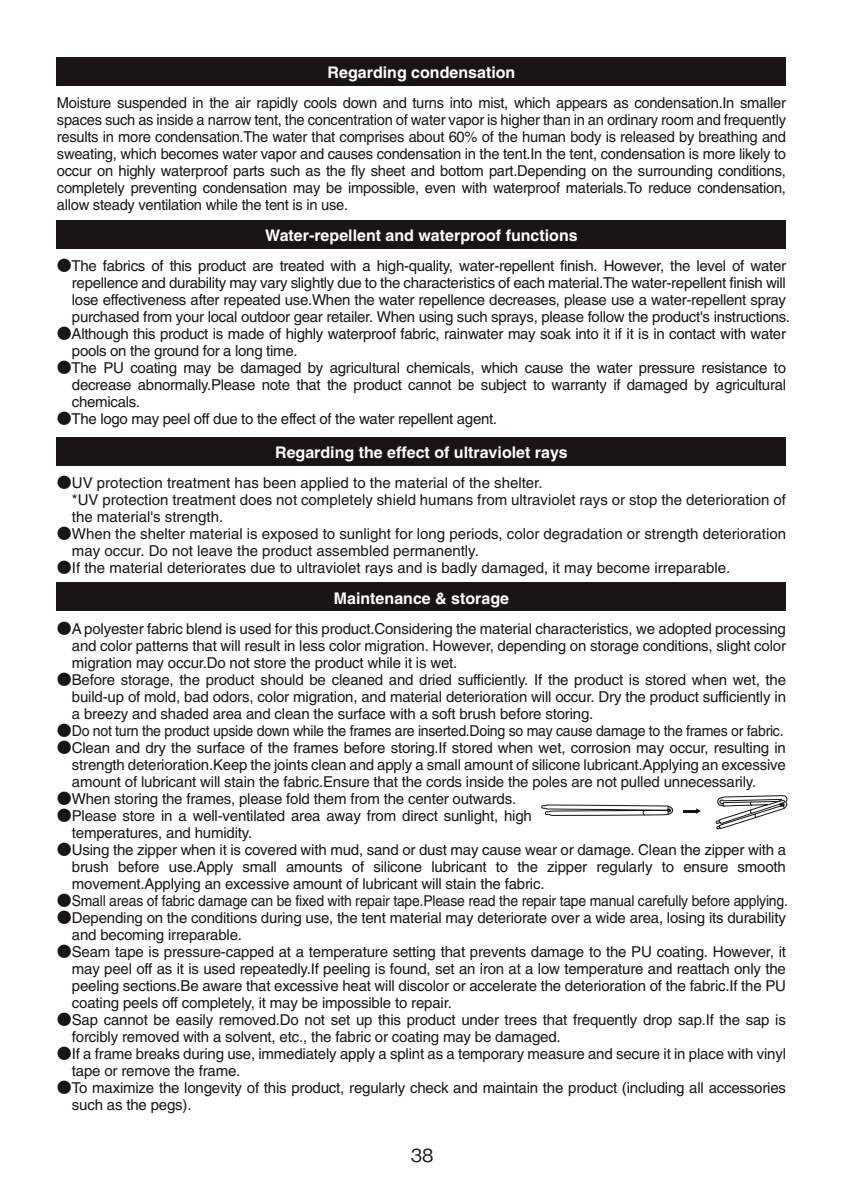
<style>
.page{position:relative;width:843px;height:1191px;background:#fff}
.page>*{position:absolute;margin:0;border:0;box-sizing:border-box;transform-origin:0 0}
.t1{font:500 18px "Gothic BBB Pro";color:#191515}
.t2{font:700 16px "Helvetica";color:#fff}
.t3{font:15px/17px "Helvetica";letter-spacing:-.01em;color:#191515}
.t4{font:15px "Helvetica";letter-spacing:-.01em;color:#191515;scale:.93 1}
.t5{font:15px "Helvetica";letter-spacing:-.01em;color:#191515;scale:.94 1}
.s1{font-family:"Gothic BBB Pr 5";font-weight:500}
</style>
<div class="page">
<svg style="left:683px;top:808px;width:17px;height:6px"></svg>
<svg style="left:541px;top:804px;width:132px;height:12px"></svg>
<svg style="left:715px;top:795px;width:73px;height:35px"></svg>
<div style="left:57px;top:220px;width:728px;height:29px;background:#191515"></div>
<div style="left:57px;top:437px;width:728px;height:28px;background:#191515"></div>
<div style="left:57px;top:583px;width:728px;height:28px;background:#191515"></div>
<div style="left:57px;top:57px;width:728px;height:28px;background:#191515"></div>
<p class="t2" style="left:327px;top:63px;width:189px">Regarding condensation</p>
<p class="t3" style="left:57px;top:94px;width:730px;text-align:justify">Moisture suspended in the air rapidly cools down and turns into mist, which appears as condensation.In smaller spaces such as inside a narrow tent, the concentration of water vapor is higher than in an ordinary room and frequently results in more condensation.The water that comprises about 60% of the human body is released by breathing and sweating, which becomes water vapor and causes condensation in the tent.In the tent, condensation is more likely to occur on highly waterproof parts such as the fly sheet and bottom part.Depending on the surrounding conditions, completely preventing condensation may be impossible, even with waterproof materials.To reduce condensation, allow steady ventilation while the tent is in use.</p>
<p class="t2" style="left:265px;top:226px;width:314px">Water-repellent and waterproof functions</p>
<p class="t3" style="left:72px;top:258px;width:719px;text-indent:-15px"><span class="s1">●</span>The fabrics of this product are treated with a high-quality, water-repellent finish. However, the level of water repellence and durability may vary slightly due to the characteristics of each material.The water-repellent finish will lose effectiveness after repeated use.When the water repellence decreases, please use a water-repellent spray purchased from your local outdoor gear retailer. When using such sprays, please follow the product's instructions.</p>
<p class="t3" style="left:72px;top:326px;width:715px;text-indent:-15px"><span class="s1">●</span>Although this product is made of highly waterproof fabric, rainwater may soak into it if it is in contact with water pools on the ground for a long time.</p>
<p class="t3" style="left:72px;top:360px;width:715px;text-align:justify;text-indent:-15px"><span class="s1">●</span>The PU coating may be damaged by agricultural chemicals, which cause the water pressure resistance to decrease abnormally.Please note that the product cannot be subject to warranty if damaged by agricultural chemicals.</p>
<p class="t3" style="left:57px;top:411px;width:441px"><span class="s1">●</span>The logo may peel off due to the effect of the water repellent agent.</p>
<p class="t2" style="left:275px;top:442px;width:294px">Regarding the effect of ultraviolet rays</p>
<p class="t3" style="left:72px;top:474px;width:715px;text-indent:-15px"><span class="s1">●</span>UV protection treatment has been applied to the material of the shelter.<br>*UV protection treatment does not completely shield humans from ultraviolet rays or stop the deterioration of the material's strength.</p>
<p class="t3" style="left:72px;top:525px;width:715px;text-indent:-15px"><span class="s1">●</span>When the shelter material is exposed to sunlight for long periods, color degradation or strength deterioration may occur. Do not leave the product assembled permanently.</p>
<p class="t3" style="left:57px;top:559px;width:674px"><span class="s1">●</span>If the material deteriorates due to ultraviolet rays and is badly damaged, it may become irreparable.</p>
<p class="t2" style="left:334px;top:588px;width:177px">Maintenance &amp; storage</p>
<p class="t3" style="left:72px;top:620px;width:715px;text-align:justify;text-indent:-15px"><span class="s1">●</span>A polyester fabric blend is used for this product.Considering the material characteristics, we adopted processing and color patterns that will result in less color migration. However, depending on storage conditions, slight color migration may occur.Do not store the product while it is wet.</p>
<p class="t3" style="left:72px;top:671px;width:715px;text-align:justify;text-indent:-15px"><span class="s1">●</span>Before storage, the product should be cleaned and dried sufficiently. If the product is stored when wet, the build-up of mold, bad odors, color migration, and material deterioration will occur. Dry the product sufficiently in a breezy and shaded area and clean the surface with a soft brush before storing.</p>
<p class="t5" style="left:57px;top:722px;width:774px"><span class="s1">●</span>Do not turn the product upside down while the frames are inserted.Doing so may cause damage to the frames or fabric.</p>
<p class="t3" style="left:72px;top:739px;width:715px;text-align:justify;text-indent:-15px"><span class="s1">●</span>Clean and dry the surface of the frames before storing.If stored when wet, corrosion may occur, resulting in strength deterioration.Keep the joints clean and apply a small amount of silicone lubricant.Applying an excessive amount of lubricant will stain the fabric.Ensure that the cords inside the poles are not pulled unnecessarily.</p>
<p class="t3" style="left:57px;top:790px;width:460px"><span class="s1">●</span>When storing the frames, please fold them from the center outwards.</p>
<p class="t3" style="left:72px;top:807px;width:461px;text-indent:-15px"><span class="s1">●</span>Please store in a well-ventilated area away from direct sunlight, high temperatures, and humidity.</p>
<p class="t3" style="left:72px;top:841px;width:715px;text-align:justify;text-indent:-15px"><span class="s1">●</span>Using the zipper when it is covered with mud, sand or dust may cause wear or damage. Clean the zipper with a brush before use.Apply small amounts of silicone lubricant to the zipper regularly to ensure smooth movement.Applying an excessive amount of lubricant will stain the fabric.</p>
<p class="t4" style="left:57px;top:892px;width:787px"><span class="s1">●</span>Small areas of fabric damage can be fixed with repair tape.Please read the repair tape manual carefully before applying.</p>
<p class="t3" style="left:72px;top:909px;width:715px;text-indent:-15px"><span class="s1">●</span>Depending on the conditions during use, the tent material may deteriorate over a wide area, losing its durability and becoming irreparable.</p>
<p class="t3" style="left:72px;top:943px;width:715px;text-align:justify;text-indent:-15px"><span class="s1">●</span>Seam tape is pressure-capped at a temperature setting that prevents damage to the PU coating. However, it may peel off as it is used repeatedly.If peeling is found, set an iron at a low temperature and reattach only the peeling sections.Be aware that excessive heat will discolor or accelerate the deterioration of the fabric.If the PU coating peels off completely, it may be impossible to repair.</p>
<p class="t3" style="left:72px;top:1011px;width:715px;text-indent:-15px"><span class="s1">●</span>Sap cannot be easily removed.Do not set up this product under trees that frequently drop sap.If the sap is forcibly removed with a solvent, etc., the fabric or coating may be damaged.</p>
<p class="t3" style="left:72px;top:1045px;width:715px;text-indent:-15px"><span class="s1">●</span>If a frame breaks during use, immediately apply a splint as a temporary measure and secure it in place with vinyl tape or remove the frame.</p>
<p class="t3" style="left:72px;top:1079px;width:715px;text-indent:-15px"><span class="s1">●</span>To maximize the longevity of this product, regularly check and maintain the product (including all accessories such as the pegs).</p>
<p class="t1" style="left:410px;top:1141px;width:24px">38</p>
</div>
